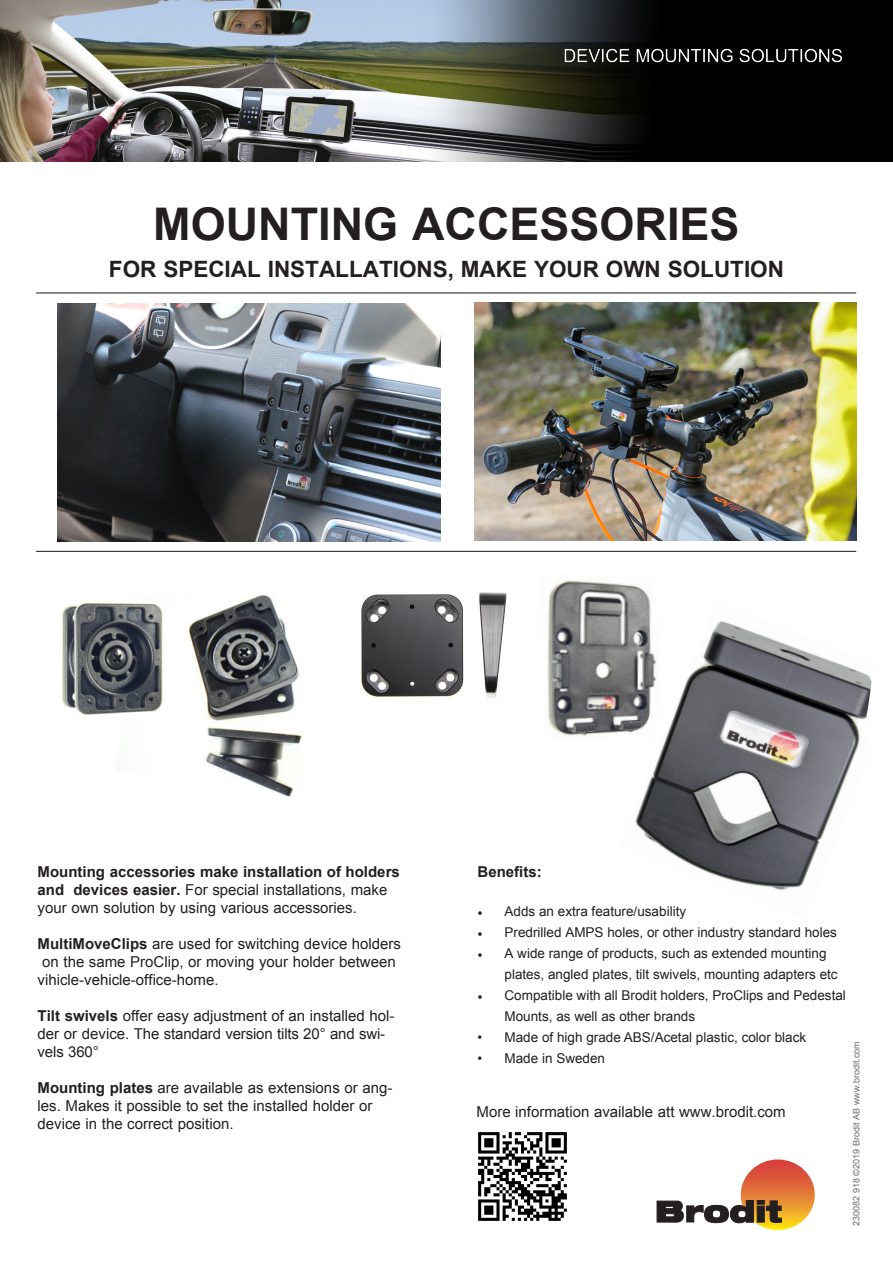
<style>
.page{position:relative;width:893px;height:1263px;background:#fff}
.page>*{position:absolute;margin:0;border:0;box-sizing:border-box;transform-origin:0 0}
.t1{font:700 45px "Arial";color:#231f20}
.t2{font:700 22.5px "Arial";color:#231f20}
.t3{font:15px/18px "Arial";color:#231f20}
.t4{font:700 15px "Arial";color:#231f20}
.t5{font:13.5px/21px "Arial";color:#231f20}
.t6{font:9px "Arial";color:#6c6d70}
.s1{font-weight:700}
.s2{font-family:"Minion Pro"}
</style>
<div class="page">
<img style="left:635px;top:621px;width:237px;height:269px">
<svg style="left:657px;top:1159px;width:158px;height:71px"></svg>
<img style="left:57px;top:303px;width:383px;height:238px">
<hr style="left:36px;top:292px;width:820px;height:1px;background:#231f20">
<hr style="left:36px;top:551px;width:820px;height:1px;background:#231f20">
<img style="left:62px;top:595px;width:241px;height:202px">
<img style="left:547px;top:580px;width:116px;height:160px">
<img style="left:475px;top:303px;width:382px;height:238px">
<img style="left:361px;top:592px;width:146px;height:106px">
<img style="left:478px;top:1132px;width:89px;height:89px">
<img style="left:0;top:0;width:893px;height:162px">
<img style="left:563px;top:46px;width:280px;height:22px">
<p class="t1" style="left:153px;top:194px;width:588px">MOUNTING ACCESSORIES</p>
<p class="t2" style="left:109px;top:254px;width:677px">FOR SPECIAL INSTALLATIONS, MAKE YOUR OWN SOLUTION</p>
<p class="t3" style="left:38px;top:863px;width:364px"><span class="s1">Mounting accessories make installation of holders and devices easier.</span> For special installations, make your own solution by using various accessories.</p>
<p class="t3" style="left:38px;top:935px;width:365px"><span class="s1">MultiMoveClips</span> are used for switching device holders</p>
<p class="t3" style="left:38px;top:953px;width:360px;text-indent:5px">on the same ProClip, or moving your holder between vihicle-vehicle-office-home.</p>
<p class="t3" style="left:38px;top:1007px;width:358px"><span class="s1">Tilt swivels</span> offer easy adjustment of an installed hol&shy;der or device. The standard version tilts 20° and swi&shy;vels 360°</p>
<p class="t3" style="left:38px;top:1079px;width:356px"><span class="s1">Mounting plates</span> are available as extensions or ang&shy;les. Makes it possible to set the installed holder or device in the correct position.</p>
<p class="t4" style="left:478px;top:862px;width:66px">Benefits:</p>
<p class="t5" style="left:478px;top:901px;width:210px"><span class="s2">•</span> Adds an extra feature/usability</p>
<p class="t5" style="left:478px;top:922px;width:361px"><span class="s2">•</span> Predrilled AMPS holes, or other industry standard holes</p>
<p class="t5" style="left:505px;top:943px;width:335px;text-indent:-27px"><span class="s2">•</span> A wide range of products, such as extended mounting plates, angled plates, tilt swivels, mounting adapters etc</p>
<p class="t5" style="left:505px;top:985px;width:343px;text-indent:-27px"><span class="s2">•</span> Compatible with all Brodit holders, ProClips and Pedestal<br>Mounts, as well as other brands</p>
<p class="t5" style="left:478px;top:1027px;width:330px">• Made of high grade ABS/Acetal plastic, color black</p>
<p class="t5" style="left:478px;top:1048px;width:129px">• Made in Sweden</p>
<p class="t6" style="left:850px;top:1226px;width:186px;rotate:-90deg">230082 918 ©2019 Brodit AB www.brodit.com</p>
<p class="t3" style="left:476px;top:1103px;width:311px">More information available att www.brodit.com</p>
</div>
